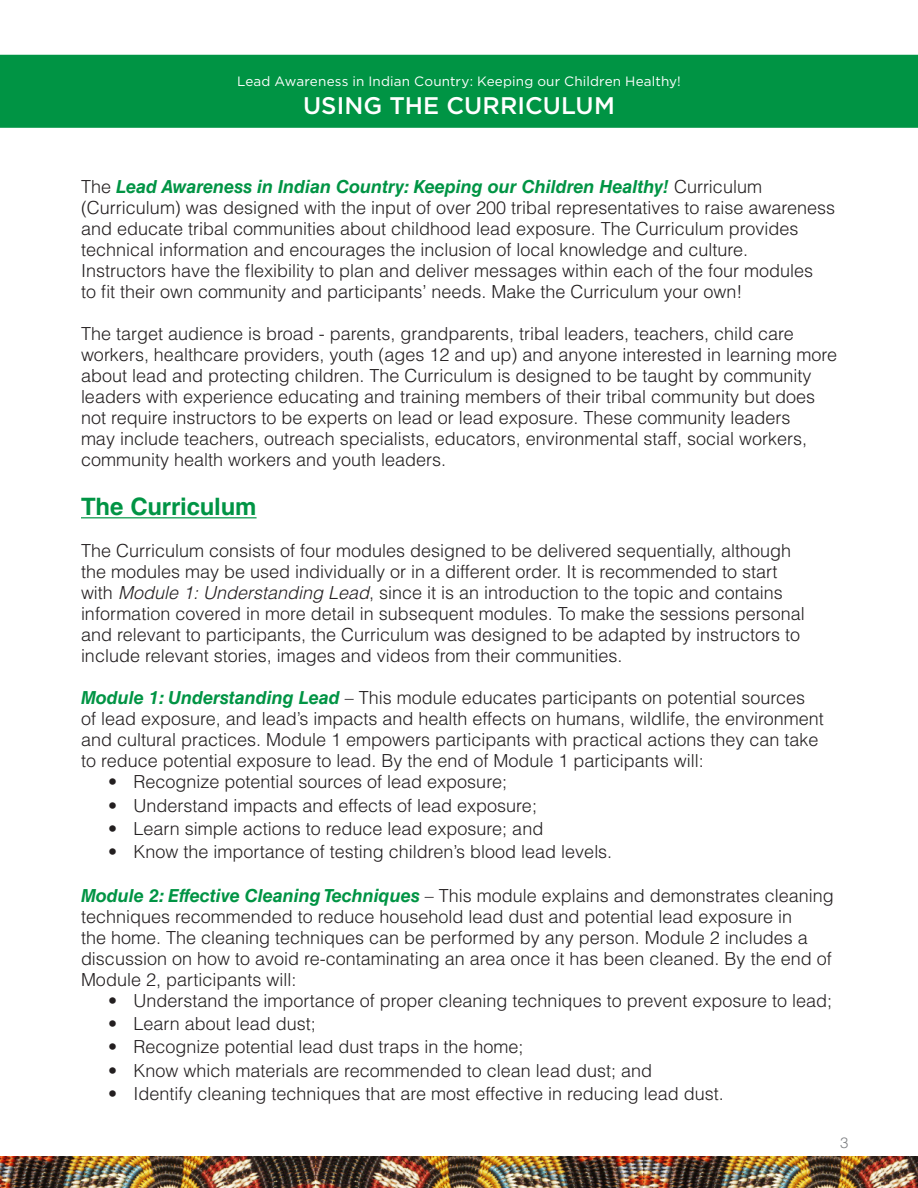
<style>
.page{position:relative;width:918px;height:1188px;background:#fff}
.page>*{position:absolute;margin:0;border:0;box-sizing:border-box;transform-origin:0 0}
.Curriculum_Title_Hea{font:500 24px "Gotham";letter-spacing:.005em;color:#fff}
.Body_text{font:700 24px "Helvetica LT Std";letter-spacing:-.005em;color:#009444}
.Body_text-2{font:300 18px/21px "Helvetica LT Std";color:#231f20}
.t1{font:300 15px "Helvetica LT Std";color:#808285}
.Curriculum_Title_Hea-2{font:13.5px "Gotham";letter-spacing:.01em;color:#fff}
.s1{font-weight:700;font-style:italic;color:#009444}
.s2{font-style:italic}
</style>
<div class="page">
<div style="left:0;top:55px;width:918px;height:73px;background:#009444"></div>
<hr style="left:81px;top:517px;width:176px;height:1px;background:#009444">
<img style="left:0;top:1157px;width:918px;height:31px">
<p class="Curriculum_Title_Hea-2" style="left:237px;top:72px;width:445px">Lead Awareness in Indian Country: Keeping our Children Healthy!</p>
<p class="Curriculum_Title_Hea" style="left:303px;top:90px;width:313px">USING THE CURRICULUM</p>
<p class="Body_text-2" style="left:81px;top:176px;width:756px">The <span class="s1">Lead Awareness in Indian Country: Keeping our Children Healthy!</span> Curriculum (Curriculum) was designed with the input of over 200 tribal representatives to raise awareness and educate tribal communities about childhood lead exposure. The Curriculum provides technical information and encourages the inclusion of local knowledge and culture.<br>Instructors have the flexibility to plan and deliver messages within each of the four modules<br>to fit their own community and participants’ needs. Make the Curriculum your own!</p>
<p class="Body_text-2" style="left:81px;top:323px;width:758px">The target audience is broad - parents, grandparents, tribal leaders, teachers, child care workers, healthcare providers, youth (ages 12 and up) and anyone interested in learning more about lead and protecting children. The Curriculum is designed to be taught by community leaders with experience educating and training members of their tribal community but does not require instructors to be experts on lead or lead exposure. These community leaders<br>may include teachers, outreach specialists, educators, environmental staff, social workers, community health workers and youth leaders.</p>
<p class="Body_text" style="left:81px;top:492px;width:177px">The Curriculum</p>
<p class="Body_text-2" style="left:81px;top:540px;width:725px">The Curriculum consists of four modules designed to be delivered sequentially, although the modules may be used individually or in a different order. It is recommended to start with <span class="s2">Module 1: Understanding Lead</span>, since it is an introduction to the topic and contains information covered in more detail in subsequent modules. To make the sessions personal and relevant to participants, the Curriculum was designed to be adapted by instructors to include relevant stories, images and videos from their communities.</p>
<p class="Body_text-2" style="left:81px;top:687px;width:745px"><span class="s1">Module 1: Understanding Lead</span> – This module educates participants on potential sources of lead exposure, and lead’s impacts and health effects on humans, wildlife, the environment and cultural practices. Module 1 empowers participants with practical actions they can take to reduce potential exposure to lead. By the end of Module 1 participants will:</p>
<p class="Body_text-2" style="left:108px;top:771px;width:401px">• Recognize potential sources of lead exposure;</p>
<p class="Body_text-2" style="left:108px;top:795px;width:431px">• Understand impacts and effects of lead exposure;</p>
<p class="Body_text-2" style="left:108px;top:818px;width:437px">• Learn simple actions to reduce lead exposure; and</p>
<p class="Body_text-2" style="left:108px;top:841px;width:506px">• Know the importance of testing children’s blood lead levels.</p>
<p class="Body_text-2" style="left:81px;top:885px;width:754px"><span class="s1">Module 2: Effective Cleaning Techniques</span> – This module explains and demonstrates cleaning techniques recommended to reduce household lead dust and potential lead exposure in<br>the home. The cleaning techniques can be performed by any person. Module 2 includes a discussion on how to avoid re-contaminating an area once it has been cleaned. By the end of Module 2, participants will:</p>
<p class="Body_text-2" style="left:108px;top:990px;width:726px">• Understand the importance of proper cleaning techniques to prevent exposure to lead;</p>
<p class="Body_text-2" style="left:108px;top:1013px;width:209px">• Learn about lead dust;</p>
<p class="Body_text-2" style="left:108px;top:1036px;width:417px">• Recognize potential lead dust traps in the home;</p>
<p class="Body_text-2" style="left:108px;top:1059px;width:546px">• Know which materials are recommended to clean lead dust; and</p>
<p class="Body_text-2" style="left:108px;top:1083px;width:617px">• Identify cleaning techniques that are most effective in reducing lead dust.</p>
<p class="t1" style="left:840px;top:1133px;width:10px">3</p>
</div>
